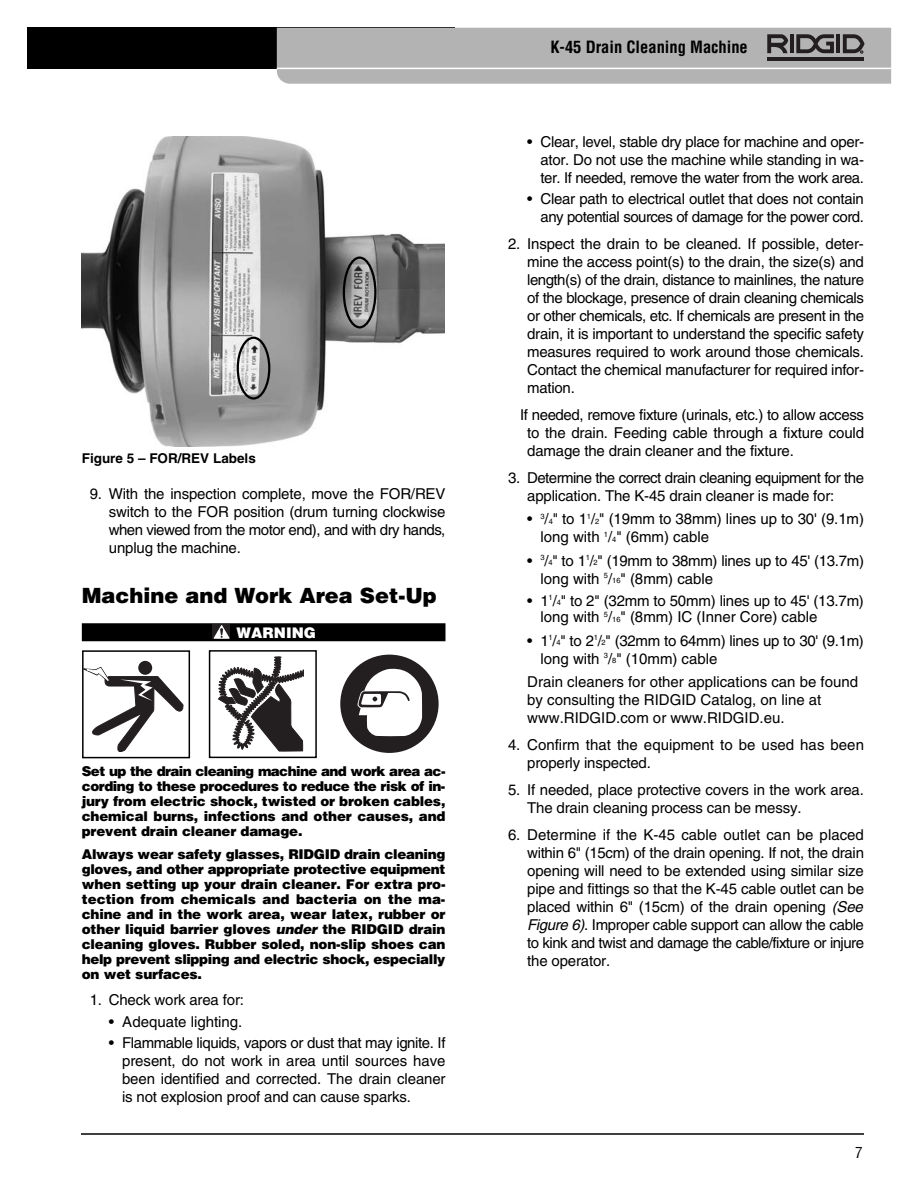
<style>
.page{position:relative;width:918px;height:1188px;background:#fff}
.page>*{position:absolute;margin:0;border:0;box-sizing:border-box;transform-origin:0 0}
.t1{font:900 21px "Helvetica";color:#000}
.t2{font:700 condensed 16.5px "Helvetica";color:#000}
.t3{font:15px/18px "Helvetica";letter-spacing:-.01em;color:#000}
.t4{font:15px/18px "Helvetica";letter-spacing:-.035em;color:#000}
.t5{font:condensed 15px "Helvetica";color:#000}
.t6{font:900 14.7px "Helvetica";color:#fff}
.t7{font:900 13.5px/15px "Helvetica";letter-spacing:-.015em;color:#000;text-align:justify}
.t8{font:700 13.5px "Helvetica";color:#000}
.s1{font-style:italic}
.s2{font-size:7.5px}
</style>
<div class="page">
<hr style="left:81px;top:1133px;width:783px;height:2px;background:#000">
<div style="left:82px;top:623px;width:364px;height:18px;background:#000"></div>
<div style="left:213px;top:624px;width:17px;height:15px;background:#231f20"></div>
<svg style="left:214px;top:625px;width:16px;height:14px"></svg>
<div style="left:27px;top:28px;width:428px;height:41px;background:#000"></div>
<svg style="left:277px;top:28px;width:614px;height:56px;background:#afafaf"></svg>
<img style="left:81px;top:136px;width:364px;height:311px">
<svg style="left:237px;top:337px;width:33px;height:63px;background:#a2a2a2"></svg>
<svg style="left:340px;top:655px;width:99px;height:98px"></svg>
<svg style="left:218px;top:656px;width:86px;height:96px"></svg>
<div style="left:209px;top:650px;width:108px;height:108px;border:2px solid #000"></div>
<svg style="left:85px;top:661px;width:98px;height:91px"></svg>
<div style="left:82px;top:650px;width:108px;height:108px;border:2px solid #000"></div>
<svg style="left:343px;top:256px;width:34px;height:72px;background:#808080"></svg>
<p class="t8" style="left:82px;top:453px;width:176px">Figure 5 – FOR/REV Labels</p>
<p class="t3" style="left:109px;top:486px;width:338px;text-align:justify;text-indent:-19px">9. With the inspection complete, move the FOR/REV switch to the FOR position (drum turning clockwise when viewed from the motor end), and with dry hands, unplug the machine.</p>
<h1 class="t1" style="left:82px;top:588px;width:357px">Machine and Work Area Set-Up</h1>
<p class="t6" style="left:236px;top:627px;width:81px">WARNING</p>
<p class="t7" style="left:82px;top:765px;width:365px">Set up the drain cleaning machine and work area ac&shy;cording to these procedures to reduce the risk of in&shy;jury from electric shock, twisted or broken cables, chemical burns, infections and other causes, and prevent drain cleaner damage.</p>
<p class="t7" style="left:82px;top:848px;width:365px">Always wear safety glasses, RIDGID drain cleaning gloves, and other appropriate protective e quip ment when setting up your drain cleaner. For extra pro&shy;tection from chemicals and bacteria on the ma&shy;chine and in the work area, wear latex, rubber or other liquid barrier gloves <span class="s1">under</span> the RIDGID drain cleaning gloves. Rubber soled, non-slip shoes can help prevent slipping and electric shock, especially on wet surfaces.</p>
<p class="t3" style="left:90px;top:993px;width:156px">1. Check work area for:</p>
<p class="t3" style="left:109px;top:1014px;width:135px">• Adequate lighting.</p>
<p class="t3" style="left:122px;top:1035px;width:325px;text-align:justify;text-indent:-13px">• Flammable liquids, vapors or dust that may ignite. If present, do not work in area until sources have been identified and corrected. The drain cleaner is not explosion proof and can cause sparks.</p>
<p class="t2" style="left:550px;top:41px;width:199px">K-45 Drain Cleaning Machine</p>
<p class="t3" style="left:540px;top:134px;width:325px;text-align:justify;text-indent:-13px">• Clear, level, stable dry place for machine and oper&shy;ator. Do not use the machine while standing in wa - ter. If needed, remove the water from the work area.</p>
<p class="t3" style="left:527px;top:191px;width:338px;text-align:right">• Clear path to electrical outlet that does not contain any potential sources of damage for the power cord.</p>
<p class="t3" style="left:527px;top:236px;width:338px;text-align:justify;text-indent:-19px">2. Inspect the drain to be cleaned. If possible, deter&shy;mine the access point(s) to the drain, the size(s) and length(s) of the drain, distance to mainlines, the nature of the blockage, presence of drain cleaning chemicals or other chemicals, etc. If chemicals are present in the drain, it is important to understand the specific safety measures required to work around those chemicals.<br>Contact the chemical manufacturer for required infor&shy;mation.</p>
<p class="t3" style="left:527px;top:407px;width:338px;text-align:justify;text-indent:-7px">If needed, remove fixture (urinals, etc.) to allow access to the drain. Feeding cable through a fixture could damage the drain cleaner and the fixture.</p>
<p class="t4" style="left:527px;top:470px;width:338px;text-indent:-19px">3. Determine the correct drain cleaning equipment for the application. The K-45 drain cleaner is made for:</p>
<p class="t3" style="left:540px;top:511px;width:325px;text-indent:-13px">• <sup>3</sup>/<span class="s2">4</span>" to 1<sup>1</sup>/<span class="s2">2</span>" (19mm to 38mm) lines up to 30' (9.1m) long with <sup>1</sup>/<span class="s2">4</span>" (6mm) cable</p>
<p class="t3" style="left:540px;top:553px;width:325px;text-indent:-13px">• <sup>3</sup>/<span class="s2">4</span>" to 1<sup>1</sup>/<span class="s2">2</span>" (19mm to 38mm) lines up to 45' (13.7m) long with <sup>5</sup>/<span class="s2">16</span>" (8mm) cable</p>
<p class="t3" style="left:540px;top:594px;width:325px;line-height:16.5px;text-indent:-13px">• 1<sup>1</sup>/<span class="s2">4</span>" to 2" (32mm to 50mm) lines up to 45' (13.7m) long with <sup>5</sup>/<span class="s2">16</span>" (8mm) IC (Inner Core) cable</p>
<p class="t3" style="left:540px;top:633px;width:325px;text-indent:-13px">• 1<sup>1</sup>/<span class="s2">4</span>" to 2<sup>1</sup>/<span class="s2">2</span>" (32mm to 64mm) lines up to 30' (9.1m) long with <sup>3</sup>/<span class="s2">8</span>" (10mm) cable</p>
<p class="t3" style="left:527px;top:674px;width:332px">Drain cleaners for other applications can be found by consulting the RIDGID Catalog, on line at www.RIDGID.com or www.RIDGID.eu.</p>
<p class="t3" style="left:527px;top:737px;width:338px;text-indent:-19px">4. Confirm that the equipment to be used has been properly inspected.</p>
<p class="t3" style="left:527px;top:782px;width:338px;text-indent:-19px">5. If needed, place protective covers in the work area.<br>The drain cleaning process can be messy.</p>
<p class="t3" style="left:527px;top:827px;width:340px;text-indent:-19px">6. Determine if the K-45 cable outlet can be placed within 6" (15cm) of the drain opening. If not, the drain opening will need to be extended using similar size pipe and fittings so that the K-45 cable outlet can be placed within 6" (15cm) of the drain opening <span class="s1">(See Figure 6)</span>. Improper cable support can allow the cable to kink and twist and damage the cable/fixture or injure the operator.</p>
<p class="t5" style="left:855px;top:1147px;width:9px">7</p>
</div>
